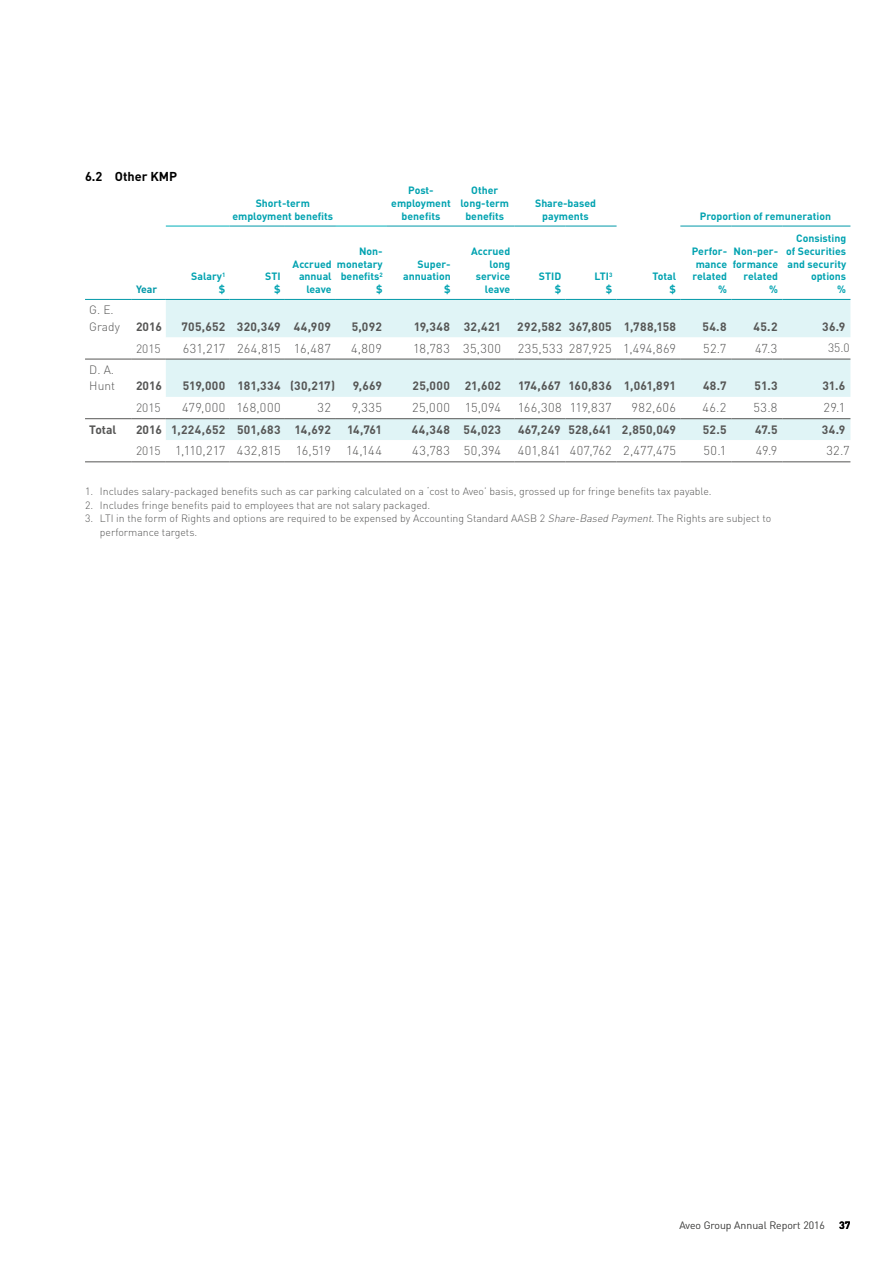
<style>
.page{position:relative;width:893px;height:1263px;background:#fff}
.page>*{position:absolute;margin:0;border:0;box-sizing:border-box;transform-origin:0 0}
.t1{font:300 12.75px "DIN";letter-spacing:.025em;color:#565655}
.t2{font:300 12.75px "DIN";letter-spacing:-.02em;color:#565655}
.t3{font:300 12.75px "DIN";letter-spacing:.005em;color:#565655}
.t4{font:700 12.75px "DIN";color:#000}
.t5{font:700 12px "DIN";letter-spacing:.02em;color:#565655}
.t6{font:300 12px/16.5px "DIN";color:#565655}
.t7{font:700 12px "DIN";color:#565655}
.t8{font:300 10.5px/13.5px "DIN";color:#565655}
.t9{font:700 10.5px/12.8px "DIN";color:#00a2b0;text-align:right}
.t10{font:700 10.5px "DIN";color:#0098a8}
.t11{font:700 10.5px "DIN";color:#000}
.s1{font-size:12px}
.s2{font-style:italic}
</style>
<div class="page">
<svg style="left:166px;top:300px;width:684px;height:140px;fill:#e0f4f6"></svg>
<hr style="left:85px;top:299px;width:47px;height:1px;background:#0098a8">
<hr style="left:132px;top:299px;width:34px;height:1px;background:#0098a8">
<hr style="left:166px;top:418px;width:64px;height:1px;background:#565655">
<hr style="left:230px;top:418px;width:55px;height:1px;background:#565655">
<hr style="left:285px;top:418px;width:51px;height:1px;background:#565655">
<hr style="left:336px;top:418px;width:51px;height:1px;background:#565655">
<hr style="left:387px;top:418px;width:68px;height:1px;background:#565655">
<hr style="left:455px;top:418px;width:59px;height:1px;background:#565655">
<hr style="left:514px;top:418px;width:52px;height:1px;background:#565655">
<hr style="left:566px;top:418px;width:51px;height:1px;background:#565655">
<hr style="left:617px;top:418px;width:63px;height:1px;background:#565655">
<hr style="left:680px;top:418px;width:51px;height:1px;background:#565655">
<hr style="left:731px;top:418px;width:51px;height:1px;background:#565655">
<hr style="left:782px;top:418px;width:68px;height:1px;background:#565655">
<hr style="left:166px;top:462px;width:64px;height:1px;background:#565655">
<hr style="left:230px;top:462px;width:55px;height:1px;background:#565655">
<hr style="left:285px;top:462px;width:51px;height:1px;background:#565655">
<hr style="left:336px;top:462px;width:51px;height:1px;background:#565655">
<hr style="left:387px;top:462px;width:68px;height:1px;background:#565655">
<hr style="left:455px;top:462px;width:59px;height:1px;background:#565655">
<hr style="left:514px;top:462px;width:52px;height:1px;background:#565655">
<hr style="left:566px;top:462px;width:51px;height:1px;background:#565655">
<hr style="left:617px;top:462px;width:63px;height:1px;background:#565655">
<hr style="left:680px;top:462px;width:51px;height:1px;background:#565655">
<hr style="left:731px;top:462px;width:51px;height:1px;background:#565655">
<hr style="left:85px;top:359px;width:47px;height:1px;background:#565655">
<hr style="left:132px;top:359px;width:34px;height:1px;background:#565655">
<hr style="left:166px;top:359px;width:64px;height:1px;background:#565655">
<hr style="left:230px;top:359px;width:55px;height:1px;background:#565655">
<hr style="left:285px;top:359px;width:51px;height:1px;background:#565655">
<hr style="left:336px;top:359px;width:51px;height:1px;background:#565655">
<hr style="left:387px;top:359px;width:68px;height:1px;background:#565655">
<hr style="left:455px;top:359px;width:59px;height:1px;background:#565655">
<hr style="left:514px;top:359px;width:52px;height:1px;background:#565655">
<hr style="left:566px;top:359px;width:51px;height:1px;background:#565655">
<hr style="left:617px;top:359px;width:63px;height:1px;background:#565655">
<hr style="left:680px;top:359px;width:51px;height:1px;background:#565655">
<hr style="left:731px;top:359px;width:51px;height:1px;background:#565655">
<hr style="left:782px;top:359px;width:68px;height:1px;background:#565655">
<hr style="left:85px;top:418px;width:47px;height:1px;background:#565655">
<hr style="left:132px;top:418px;width:34px;height:1px;background:#565655">
<hr style="left:85px;top:462px;width:47px;height:1px;background:#565655">
<hr style="left:132px;top:462px;width:34px;height:1px;background:#565655">
<hr style="left:782px;top:462px;width:68px;height:1px;background:#565655">
<hr style="left:166px;top:299px;width:64px;height:1px;background:#0098a8">
<hr style="left:230px;top:299px;width:55px;height:1px;background:#0098a8">
<hr style="left:285px;top:299px;width:51px;height:1px;background:#0098a8">
<hr style="left:336px;top:299px;width:51px;height:1px;background:#0098a8">
<hr style="left:387px;top:299px;width:68px;height:1px;background:#0098a8">
<hr style="left:455px;top:299px;width:59px;height:1px;background:#0098a8">
<hr style="left:514px;top:299px;width:52px;height:1px;background:#0098a8">
<hr style="left:566px;top:299px;width:51px;height:1px;background:#0098a8">
<hr style="left:617px;top:299px;width:63px;height:1px;background:#0098a8">
<hr style="left:680px;top:299px;width:51px;height:1px;background:#0098a8">
<hr style="left:731px;top:299px;width:51px;height:1px;background:#0098a8">
<hr style="left:782px;top:299px;width:68px;height:1px;background:#0098a8">
<hr style="left:680px;top:226px;width:51px;height:1px;background:#0098a8">
<hr style="left:731px;top:226px;width:51px;height:1px;background:#0098a8">
<hr style="left:782px;top:226px;width:68px;height:1px;background:#0098a8">
<hr style="left:514px;top:226px;width:52px;height:1px;background:#0098a8">
<hr style="left:566px;top:226px;width:51px;height:1px;background:#0098a8">
<hr style="left:455px;top:226px;width:59px;height:1px;background:#0098a8">
<hr style="left:387px;top:226px;width:68px;height:1px;background:#0098a8">
<hr style="left:230px;top:226px;width:55px;height:1px;background:#0098a8">
<hr style="left:285px;top:226px;width:51px;height:1px;background:#0098a8">
<hr style="left:336px;top:226px;width:51px;height:1px;background:#00aeb9">
<hr style="left:166px;top:226px;width:64px;height:1px;background:#00aeb9">
<p class="t4" style="left:85px;top:168px;width:94px">6.2 Other KMP</p>
<p class="t10" style="left:136px;top:282px;width:23px">Year</p>
<p class="t9" style="left:232px;top:196px;width:102px;text-align:center">Short-term employment benefits</p>
<p class="t9" style="left:391px;top:184px;width:61px;text-align:center">Post&shy;employment benefits</p>
<p class="t9" style="left:460px;top:184px;width:50px;text-align:center">Other long-term benefits</p>
<p class="t9" style="left:191px;top:270px;width:36px">Salary<sup>1 </sup>$</p>
<p class="t9" style="left:265px;top:270px;width:17px">STI $</p>
<p class="t9" style="left:337px;top:244px;width:47px">Non&shy;monetary benefits<sup>2 </sup>$</p>
<p class="t9" style="left:293px;top:257px;width:41px">Accrued annual leave</p>
<p class="t9" style="left:403px;top:257px;width:49px">Super&shy;annuation $</p>
<p class="t9" style="left:471px;top:244px;width:41px">Accrued long service leave</p>
<p class="t9" style="left:535px;top:196px;width:62px;text-align:center">Share-based payments</p>
<p class="t9" style="left:539px;top:270px;width:24px">STID $</p>
<p class="t9" style="left:595px;top:270px;width:19px">LTI<sup>3 </sup>$</p>
<p class="t9" style="left:652px;top:270px;width:25px">Total $</p>
<p class="t9" style="left:700px;top:209px;width:133px">Proportion of remuneration</p>
<p class="t9" style="left:692px;top:244px;width:37px">Perfor&shy;mance related %</p>
<p class="t9" style="left:733px;top:244px;width:47px">Non-per&shy;formance related %</p>
<p class="t9" style="left:786px;top:231px;width:62px">Consisting of Securities and security options<br>%</p>
<p class="t6" style="left:89px;top:302px;width:32px">G. E.<br>Grady</p>
<p class="t6" style="left:89px;top:361px;width:27px">D. A.<br>Hunt</p>
<p class="t5" style="left:136px;top:319px;width:28px">2016</p>
<p class="t5" style="left:181px;top:319px;width:151px">705,652 320,349 44,909</p>
<p class="t5" style="left:352px;top:319px;width:32px">5,092</p>
<p class="t5" style="left:414px;top:319px;width:89px">19,348 32,421</p>
<p class="t5" style="left:517px;top:319px;width:160px">292,582 367,805 1,788,158</p>
<p class="t5" style="left:702px;top:319px;width:26px">54.8</p>
<p class="t5" style="left:754px;top:319px;width:25px">45.2</p>
<p class="t5" style="left:822px;top:319px;width:25px">36.9</p>
<p class="t6" style="left:136px;top:340px;width:26px">2015</p>
<p class="t3" style="left:183px;top:340px;width:150px">631,217 264,815 16,487</p>
<p class="t1" style="left:351px;top:340px;width:33px">4,809</p>
<p class="t1" style="left:413px;top:340px;width:89px">18,783 35,300</p>
<p class="t1" style="left:518px;top:340px;width:160px">235,533 287,925 1,494,869</p>
<p class="t1" style="left:703px;top:340px;width:25px">52.7</p>
<p class="t1" style="left:755px;top:340px;width:24px">47.3</p>
<p class="t6" style="left:828px;top:339px;width:23px">35.0</p>
<p class="t5" style="left:136px;top:378px;width:28px">2016</p>
<p class="t7" style="left:183px;top:378px;width:154px">519,000 181,334 (30,217)</p>
<p class="t5" style="left:353px;top:378px;width:31px">9,669</p>
<p class="t5" style="left:413px;top:378px;width:90px">25,000 21,602</p>
<p class="t5" style="left:518px;top:378px;width:160px">174,667 160,836 1,061,891</p>
<p class="t5" style="left:703px;top:378px;width:25px">48.7</p>
<p class="t5" style="left:755px;top:378px;width:24px">51.3</p>
<p class="t5" style="left:822px;top:378px;width:24px">31.6</p>
<p class="t6" style="left:136px;top:400px;width:26px">2015</p>
<p class="t1" style="left:182px;top:400px;width:100px">479,000 168,000</p>
<p class="t1" style="left:318px;top:400px;width:15px">32</p>
<p class="t1" style="left:352px;top:400px;width:32px">9,335</p>
<p class="t1" style="left:412px;top:400px;width:90px">25,000 15,094</p>
<p class="t1" style="left:518px;top:400px;width:95px">166,308 119,837</p>
<p class="t1" style="left:631px;top:400px;width:46px">982,606</p>
<p class="t1" style="left:702px;top:400px;width:26px">46.2</p>
<p class="t1" style="left:753px;top:400px;width:26px">53.8</p>
<p class="t1" style="left:823px;top:400px;width:23px">29.1</p>
<p class="t5" style="left:89px;top:421px;width:29px">Total</p>
<p class="t5" style="left:136px;top:421px;width:196px">2016 1,224,652 501,683 14,692</p>
<p class="t5" style="left:347px;top:421px;width:37px">14,761</p>
<p class="t5" style="left:412px;top:421px;width:91px">44,348 54,023</p>
<p class="t5" style="left:518px;top:421px;width:160px">467,249 528,641 2,850,049</p>
<p class="t5" style="left:703px;top:421px;width:25px">52.5</p>
<p class="t5" style="left:755px;top:421px;width:24px">47.5</p>
<p class="t5" style="left:822px;top:421px;width:25px">34.9</p>
<p class="t2" style="left:136px;top:443px;width:247px"><span class="s1">2015</span> 1,110,217 432,815 16,519 14,144</p>
<p class="t1" style="left:412px;top:443px;width:90px">43,783 50,394</p>
<p class="t1" style="left:518px;top:443px;width:160px">401,841 407,762 2,477,475</p>
<p class="t1" style="left:704px;top:443px;width:24px">50.1</p>
<p class="t1" style="left:756px;top:443px;width:23px">49.9</p>
<p class="t1" style="left:826px;top:443px;width:25px">32.7</p>
<p class="t8" style="left:85px;top:484px;width:628px">1. Includes salary-packaged benefits such as car parking calculated on a ‘cost to Aveo’ basis, grossed up for fringe benefits tax payable.</p>
<p class="t8" style="left:85px;top:498px;width:347px">2. Includes fringe benefits paid to employees that are not salary packaged.</p>
<p class="t8" style="left:100px;top:511px;width:673px;text-indent:-15px">3. LTI in the form of Rights and options are required to be expensed by Accounting Standard AASB 2 <span class="s2">Share-Based Payment</span>. The Rights are subject to performance targets.</p>
<p class="t8" style="left:680px;top:1218px;width:147px">Aveo Group Annual Report 2016</p>
<p class="t11" style="left:839px;top:1218px;width:13px">37</p>
</div>
